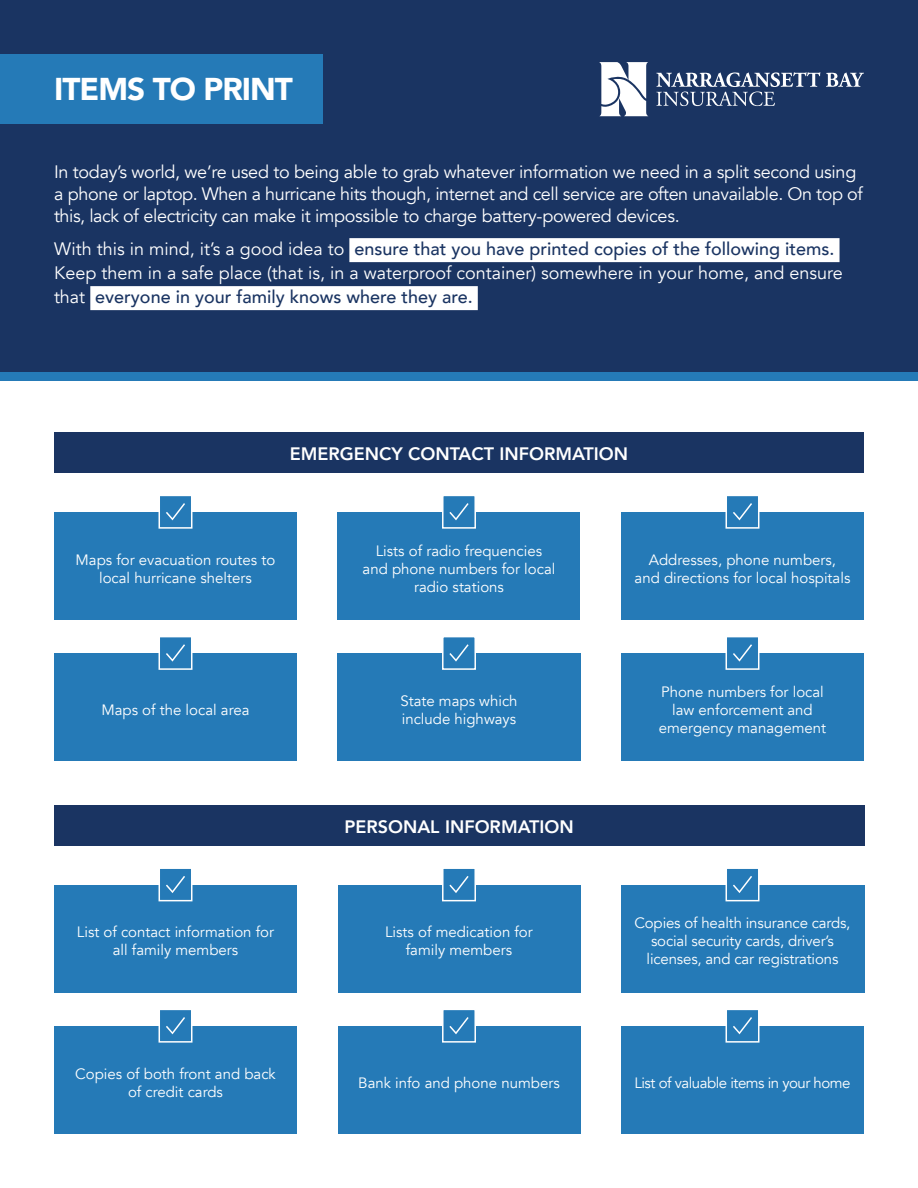
<style>
.page{position:relative;width:918px;height:1188px;background:#fff}
.page>*{position:absolute;margin:0;border:0;box-sizing:border-box;transform-origin:0 0}
.t1{font:900 31.5px "Avenir";letter-spacing:-.03em;color:#fff}
.t2{font:18px/21.6px "Avenir";letter-spacing:-.015em;color:#fff}
.t3{font:800 18px "Avenir";color:#fff}
.t4{font:15px/18px "Avenir";color:#fff;text-align:center}
.t5{font:15px "Avenir";letter-spacing:-.03em;color:#fff}
.s1{font-weight:500;color:#1a3462}
</style>
<div class="page">
<div style="left:0;top:0;width:918px;height:381px;background:#1a3462"></div>
<div style="left:0;top:372px;width:918px;height:9px;background:#257ab7"></div>
<div style="left:349px;top:238px;width:491px;height:24px;background:#fff"></div>
<div style="left:90px;top:286px;width:388px;height:24px;background:#fff"></div>
<div style="left:0;top:54px;width:323px;height:70px;background:#257ab7"></div>
<div style="left:54px;top:432px;width:810px;height:41px;background:#1a3462"></div>
<div style="left:54px;top:512px;width:243px;height:108px;background:#257ab7"></div>
<div style="left:54px;top:653px;width:243px;height:108px;background:#257ab7"></div>
<div style="left:159px;top:495px;width:33px;height:34px;background:#257ab7;border:2px solid #fff"></div>
<div style="left:159px;top:636px;width:33px;height:34px;background:#257ab7;border:2px solid #fff"></div>
<svg style="left:166px;top:503px;width:19px;height:18px"></svg>
<svg style="left:166px;top:644px;width:19px;height:18px"></svg>
<div style="left:338px;top:512px;width:242px;height:108px;background:#257ab7"></div>
<div style="left:338px;top:653px;width:243px;height:108px;background:#257ab7"></div>
<div style="left:442px;top:495px;width:34px;height:34px;background:#257ab7;border:2px solid #fff"></div>
<div style="left:442px;top:636px;width:34px;height:34px;background:#257ab7;border:2px solid #fff"></div>
<svg style="left:449px;top:503px;width:20px;height:18px"></svg>
<svg style="left:449px;top:644px;width:20px;height:18px"></svg>
<div style="left:621px;top:512px;width:243px;height:108px;background:#257ab7"></div>
<div style="left:621px;top:653px;width:243px;height:108px;background:#257ab7"></div>
<div style="left:726px;top:495px;width:33px;height:34px;background:#257ab7;border:2px solid #fff"></div>
<div style="left:726px;top:636px;width:33px;height:34px;background:#257ab7;border:2px solid #fff"></div>
<svg style="left:733px;top:503px;width:19px;height:18px"></svg>
<svg style="left:733px;top:644px;width:19px;height:18px"></svg>
<div style="left:54px;top:805px;width:810px;height:40px;background:#1a3462"></div>
<div style="left:54px;top:885px;width:243px;height:108px;background:#257ab7"></div>
<div style="left:54px;top:1026px;width:243px;height:108px;background:#257ab7"></div>
<div style="left:159px;top:867px;width:33px;height:34px;background:#257ab7;border:2px solid #fff"></div>
<div style="left:159px;top:1009px;width:33px;height:34px;background:#257ab7;border:2px solid #fff"></div>
<svg style="left:166px;top:876px;width:19px;height:17px"></svg>
<svg style="left:166px;top:1017px;width:19px;height:18px"></svg>
<div style="left:338px;top:885px;width:243px;height:108px;background:#257ab7"></div>
<div style="left:338px;top:1026px;width:243px;height:108px;background:#257ab7"></div>
<div style="left:442px;top:867px;width:34px;height:34px;background:#257ab7;border:2px solid #fff"></div>
<div style="left:442px;top:1009px;width:34px;height:34px;background:#257ab7;border:2px solid #fff"></div>
<svg style="left:449px;top:876px;width:20px;height:17px"></svg>
<svg style="left:449px;top:1017px;width:20px;height:18px"></svg>
<div style="left:621px;top:885px;width:243px;height:108px;background:#257ab7"></div>
<div style="left:621px;top:1026px;width:243px;height:108px;background:#257ab7"></div>
<div style="left:726px;top:867px;width:33px;height:34px;background:#257ab7;border:2px solid #fff"></div>
<div style="left:726px;top:1009px;width:33px;height:34px;background:#257ab7;border:2px solid #fff"></div>
<svg style="left:733px;top:876px;width:19px;height:17px"></svg>
<svg style="left:733px;top:1017px;width:19px;height:18px"></svg>
<svg style="left:826px;top:72px;width:38px;height:15px"></svg>
<svg style="left:656px;top:72px;width:164px;height:34px"></svg>
<svg style="left:599px;top:62px;width:50px;height:55px"></svg>
<p class="t1" style="left:54px;top:62px;width:241px">ITEMS TO PRINT</p>
<p class="t2" style="left:54px;top:162px;width:810px">In today’s world, we’re used to being able to grab whatever information we need in a split second using a phone or laptop. When a hurricane hits though, internet and cell service are often unavailable. On top of this, lack of electricity can make it impossible to charge battery-powered devices.</p>
<p class="t2" style="left:54px;top:237px;width:790px;line-height:24px">With this in mind, it’s a good idea to <span class="s1">ensure that you have printed copies of the following items.<br></span>Keep them in a safe place (that is, in a waterproof container) somewhere in your home, and ensure that <span class="s1">everyone in your family knows where they are.</span></p>
<p class="t3" style="left:290px;top:440px;width:340px">EMERGENCY CONTACT INFORMATION</p>
<p class="t4" style="left:76px;top:551px;width:201px">Maps for evacuation routes to local hurricane shelters</p>
<p class="t4" style="left:376px;top:542px;width:168px">Lists of radio frequencies</p>
<p class="t4" style="left:363px;top:560px;width:194px">and phone numbers for local radio stations</p>
<p class="t4" style="left:635px;top:551px;width:217px">Addresses, phone numbers, and directions for local hospitals</p>
<p class="t4" style="left:101px;top:701px;width:150px">Maps of the local area</p>
<p class="t4" style="left:77px;top:923px;width:199px">List of contact information for all family members</p>
<p class="t4" style="left:400px;top:692px;width:119px">State maps which</p>
<p class="t4" style="left:402px;top:710px;width:116px">include highways</p>
<p class="t3" style="left:344px;top:812px;width:231px">PERSONAL INFORMATION</p>
<p class="t4" style="left:385px;top:923px;width:149px">Lists of medication for</p>
<p class="t4" style="left:406px;top:941px;width:108px">family members</p>
<p class="t4" style="left:661px;top:683px;width:164px">Phone numbers for local</p>
<p class="t4" style="left:672px;top:701px;width:142px">law enforcement and</p>
<p class="t4" style="left:659px;top:719px;width:169px">emergency management</p>
<p class="t4" style="left:635px;top:914px;width:217px">Copies of health insurance cards, social security cards, driver’s licenses, and car registrations</p>
<p class="t4" style="left:75px;top:1065px;width:202px">Copies of both front and back of credit cards</p>
<p class="t4" style="left:358px;top:1074px;width:203px">Bank info and phone numbers</p>
<p class="t5" style="left:635px;top:1073px;width:217px">List of valuable items in your home</p>
</div>
